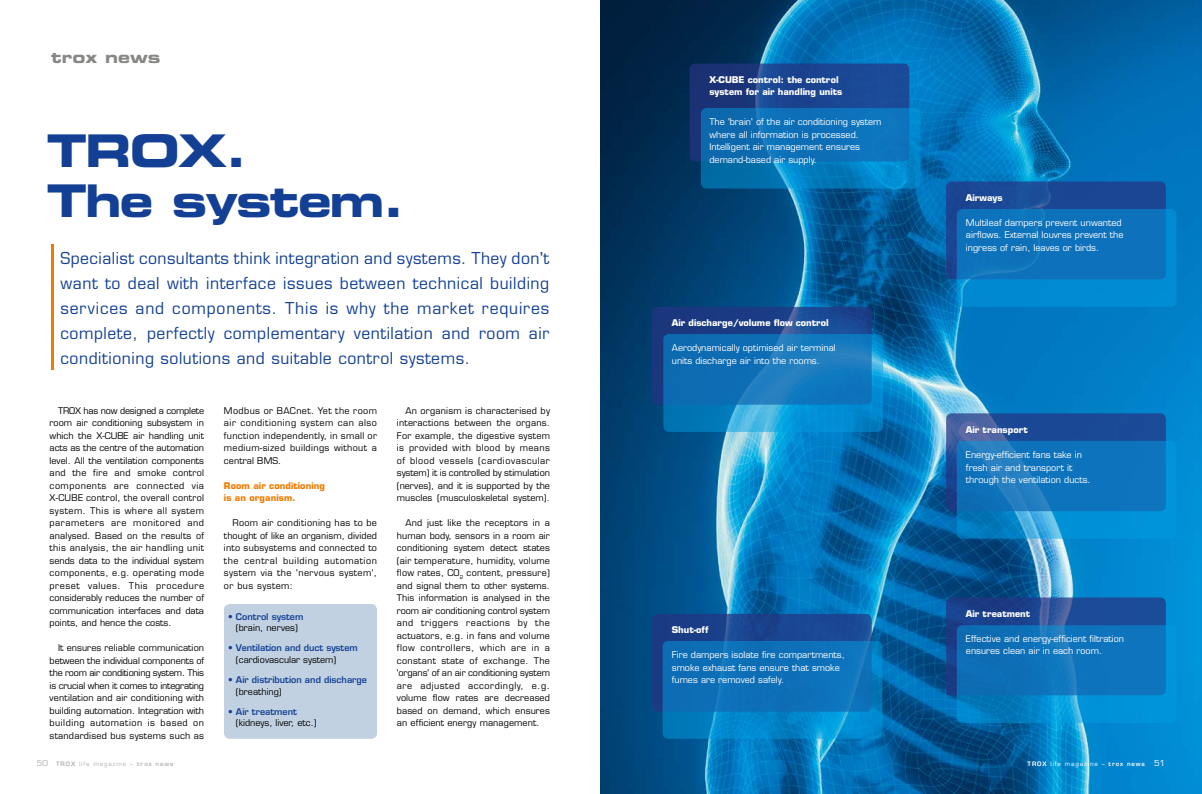
<style>
.page{position:relative;width:1202px;height:794px;background:#fff}
.page>*{position:absolute;margin:0;border:0;box-sizing:border-box;transform-origin:0 0}
.t1{font:45px/50px "Eurostile LT Std Bold Ex 2";letter-spacing:-.04em;color:#134094}
.t2{font:16px/25px "Eurostile LT Std";letter-spacing:.035em;color:#134094;text-align:justify}
.t3{font:16px "Eurostile LT Std Bold Ex 2";color:#878786}
.t4{font:9px/12.5px "Eurostile LT Std";letter-spacing:.01em;color:#000;text-align:justify}
.t5{font:9px/12.5px "Eurostile LT Std";color:#fff}
.t6{font:700 9px/12.5px "Eurostile LT Std";color:#fff}
.t7{font:600 9px/11.5px "Eurostile LT Std";color:#134094}
.t8{font:700 9px/12.5px "Eurostile LT Std";letter-spacing:.01em;color:#ef7c00}
.t9{font:6px "Eurostile LT Std";letter-spacing:.15em;color:#b1b2b3}
.t10{font:6px "Eurostile LT Std";letter-spacing:.15em;color:#fff}
.s1{color:#134094}
.s2{font-weight:600;color:#134094}
.s3{font-weight:400}
.s4{font-weight:400;color:#000}
.s5{font-size:8px}
.s6{font-weight:600}
</style>
<div class="page">
<img style="left:601px;top:0;width:601px;height:794px">
<svg style="left:690px;top:64px;width:219px;height:97px;fill:#1a4591"></svg>
<svg style="left:701px;top:108px;width:220px;height:81px"></svg>
<svg style="left:652px;top:307px;width:220px;height:98px;fill:#1a3b84"></svg>
<svg style="left:663px;top:334px;width:220px;height:98px"></svg>
<svg style="left:946px;top:597px;width:220px;height:98px;fill:#1a4a97"></svg>
<svg style="left:957px;top:625px;width:219px;height:98px;fill:#0d74bd"></svg>
<div style="left:946px;top:181px;width:220px;height:98px;background:#1a4694;border-radius:6px"></div>
<svg style="left:957px;top:209px;width:219px;height:98px;fill:#0d72bb"></svg>
<div style="left:652px;top:614px;width:220px;height:97px;background:#1a438f;border-radius:6px"></div>
<svg style="left:663px;top:641px;width:219px;height:98px;fill:#0d72b9"></svg>
<svg style="left:946px;top:413px;width:220px;height:98px;fill:#1a4996"></svg>
<svg style="left:957px;top:441px;width:219px;height:98px;fill:#0d74bd"></svg>
<div style="left:224px;top:604px;width:153px;height:135px;background:#c1d1e1;border-radius:6px"></div>
<hr style="left:51px;top:244px;width:3px;height:126px;background:#ef7c00">
<h2 class="t3" style="left:51px;top:46px;width:111px">trox news</h2>
<h1 class="t1" style="left:47px;top:125px;width:359px">TROX.<br>The system.</h1>
<p class="t2" style="left:60px;top:245px;width:490px">Specialist consultants think integration and systems. They don't want to deal with interface issues between technical building services and components. This is why the market requires complete, perfectly complementary ventilation and room air conditioning solutions and suitable control systems.</p>
<p class="t4" style="left:50px;top:404px;width:156px;text-indent:9px">TROX has now designed a complete room air conditioning subsystem in which the X-CUBE air handling unit acts as the centre of the automation level. All the ventilation components and the fire and smoke control components are connected via X-CUBE control, the overall control system. This is where all system parameters are monitored and analysed. Based on the results of this analysis, the air handling unit sends data to the individual system components, e.g. operating mode preset values. This procedure considerably reduces the number of communication interfaces and data points, and hence the costs.</p>
<p class="t4" style="left:50px;top:642px;width:156px;text-indent:9px">It ensures reliable communication between the individual components of the room air conditioning system. This is crucial when it comes to integrating ventilation and air conditioning with building automation. Integration with building automation is based on standardised bus systems such as</p>
<p class="t4" style="left:224px;top:404px;width:155px">Modbus or BACnet. Yet the room air conditioning system can also function independently, in small or medium-sized buildings without a central BMS.</p>
<p class="t8" style="left:224px;top:479px;width:103px">Room air conditioning is an organism.</p>
<p class="t4" style="left:224px;top:517px;width:155px;text-indent:9px">Room air conditioning has to be thought of like an organism, divided into subsystems and connected to the central building automation system via the 'nervous system', or bus system:</p>
<p class="t4" style="left:228px;top:611px;width:77px;line-height:11.5px;text-align:center"><span class="s1">•</span> <span class="s2">Control system </span>(brain, nerves)</p>
<p class="t7" style="left:236px;top:642px;width:123px;text-indent:-8px"><span class="s3">•</span> Ventilation and duct system <span class="s4">(cardiovascular system)</span></p>
<p class="t7" style="left:236px;top:674px;width:133px;text-indent:-8px"><span class="s3">•</span> Air distribution and discharge <span class="s4">(breathing)</span></p>
<p class="t4" style="left:236px;top:705px;width:82px;line-height:11.5px;text-indent:-8px"><span class="s1">•</span> <span class="s2">Air treatment </span>(kidneys, liver, etc.)</p>
<p class="t4" style="left:397px;top:404px;width:155px;text-indent:9px">An organism is characterised by interactions between the organs.<br>For example, the digestive system is provided with blood by means of blood vessels (cardiovascular system) it is controlled by stimulation (nerves), and it is supported by the muscles (musculoskeletal system).</p>
<p class="t4" style="left:397px;top:517px;width:155px;text-indent:9px">And just like the receptors in a human body, sensors in a room air conditioning system detect states (air temperature, humidity, volume flow rates, CO<sub>2</sub> content, pressure) and signal them to other systems.<br>This information is analysed in the room air conditioning control system and triggers reactions by the actuators, e.g. in fans and volume flow controllers, which are in a constant state of exchange. The 'organs' of an air conditioning system are adjusted accordingly, e.g. volume flow rates are decreased based on demand, which ensures an efficient energy management.</p>
<p class="t6" style="left:709px;top:73px;width:134px">X-CUBE control: the control system for air handling units</p>
<p class="t5" style="left:709px;top:116px;width:174px">The 'brain' of the air conditioning system where all information is processed.<br>Intelligent air management ensures demand-based air supply.</p>
<p class="t6" style="left:672px;top:316px;width:158px">Air discharge/volume flow control</p>
<p class="t5" style="left:672px;top:342px;width:165px">Aerodynamically optimised air terminal units discharge air into the rooms.</p>
<p class="t6" style="left:672px;top:623px;width:38px">Shut-off</p>
<p class="t5" style="left:672px;top:648px;width:174px">Fire dampers isolate fire compartments, smoke exhaust fans ensure that smoke fumes are removed safely.</p>
<p class="t6" style="left:966px;top:191px;width:38px">Airways</p>
<p class="t5" style="left:966px;top:216px;width:159px">Multileaf dampers prevent unwanted airflows. External louvres prevent the ingress of rain, leaves or birds.</p>
<p class="t6" style="left:966px;top:424px;width:63px">Air transport</p>
<p class="t5" style="left:966px;top:449px;width:126px">Energy-efficient fans take in fresh air and transport it through the ventilation ducts.</p>
<p class="t6" style="left:966px;top:607px;width:66px">Air treatment</p>
<p class="t5" style="left:966px;top:632px;width:160px">Effective and energy-efficient filtration ensures clean air in each room.</p>
<p class="t9" style="left:37px;top:760px;width:138px"><span class="s5">50</span> <span class="s6">TROX</span> life magazine – <span class="s6">trox news</span></p>
<p class="t10" style="left:1028px;top:760px;width:139px"><span class="s6">TROX</span> life magazine – <span class="s6">trox news</span> <span class="s5">51</span></p>
</div>
